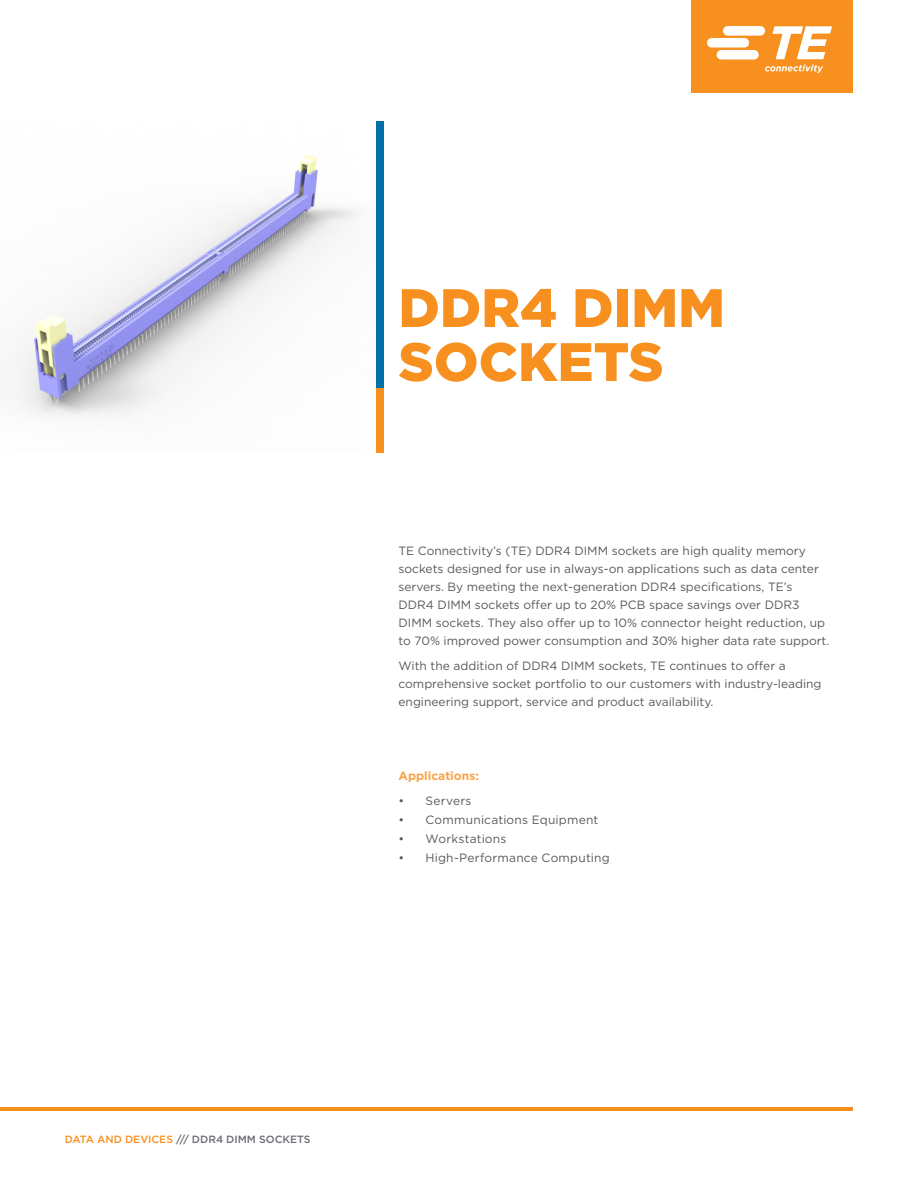
<style>
.page{position:relative;width:918px;height:1188px;background:#fff}
.page>*{position:absolute;margin:0;border:0;box-sizing:border-box;transform-origin:0 0}
.t1{font:900 54px/54px "Gotham";color:#f7901e}
.t2{font:12px/18px "Gotham";color:#58595b}
.t3{font:12px "Gotham";letter-spacing:.02em;color:#58595b}
.t4{font:700 12px "Gotham";color:#f9a44a}
.t5{font:500 10.5px "Gotham";color:#696b73}
.s1{color:#f7901e}
</style>
<div class="page">
<hr style="left:0;top:1107px;width:853px;height:4px;background:#f7901e">
<img style="left:16px;top:155px;width:342px;height:262px">
<div style="left:376px;top:122px;width:8px;height:267px;background:#0071a6"></div>
<div style="left:376px;top:388px;width:8px;height:64px;background:#f7901e"></div>
<div style="left:691px;top:0;width:162px;height:93px;background:#f7901e"></div>
<svg style="left:707px;top:26px;width:125px;height:47px"></svg>
<h1 class="t1" style="left:399px;top:280px;width:328px">DDR4 DIMM<br>SOCKETS</h1>
<p class="t2" style="left:399px;top:542px;width:432px">TE Connectivity’s (TE) DDR4 DIMM sockets are high quality memory sockets designed for use in always-on applications such as data center servers. By meeting the next-generation DDR4 specifications, TE’s DDR4 DIMM sockets offer up to 20% PCB space savings over DDR3<br>DIMM sockets. They also offer up to 10% connector height reduction, up to 70% improved power consumption and 30% higher data rate support.</p>
<p class="t2" style="left:399px;top:656px;width:425px">With the addition of DDR4 DIMM sockets, TE continues to offer a comprehensive socket portfolio to our customers with industry-leading engineering support, service and product availability.</p>
<p class="t4" style="left:399px;top:768px;width:82px">Applications:</p>
<p class="t3" style="left:399px;top:794px;width:74px">• Servers</p>
<p class="t2" style="left:399px;top:811px;width:201px">• Communications Equipment</p>
<p class="t2" style="left:399px;top:829px;width:109px">• Workstations</p>
<p class="t3" style="left:399px;top:850px;width:213px">• High-Performance Computing</p>
<p class="t5" style="left:65px;top:1132px;width:247px"><span class="s1">DATA AND DEVICES</span> /// DDR4 DIMM SOCKETS</p>
</div>
